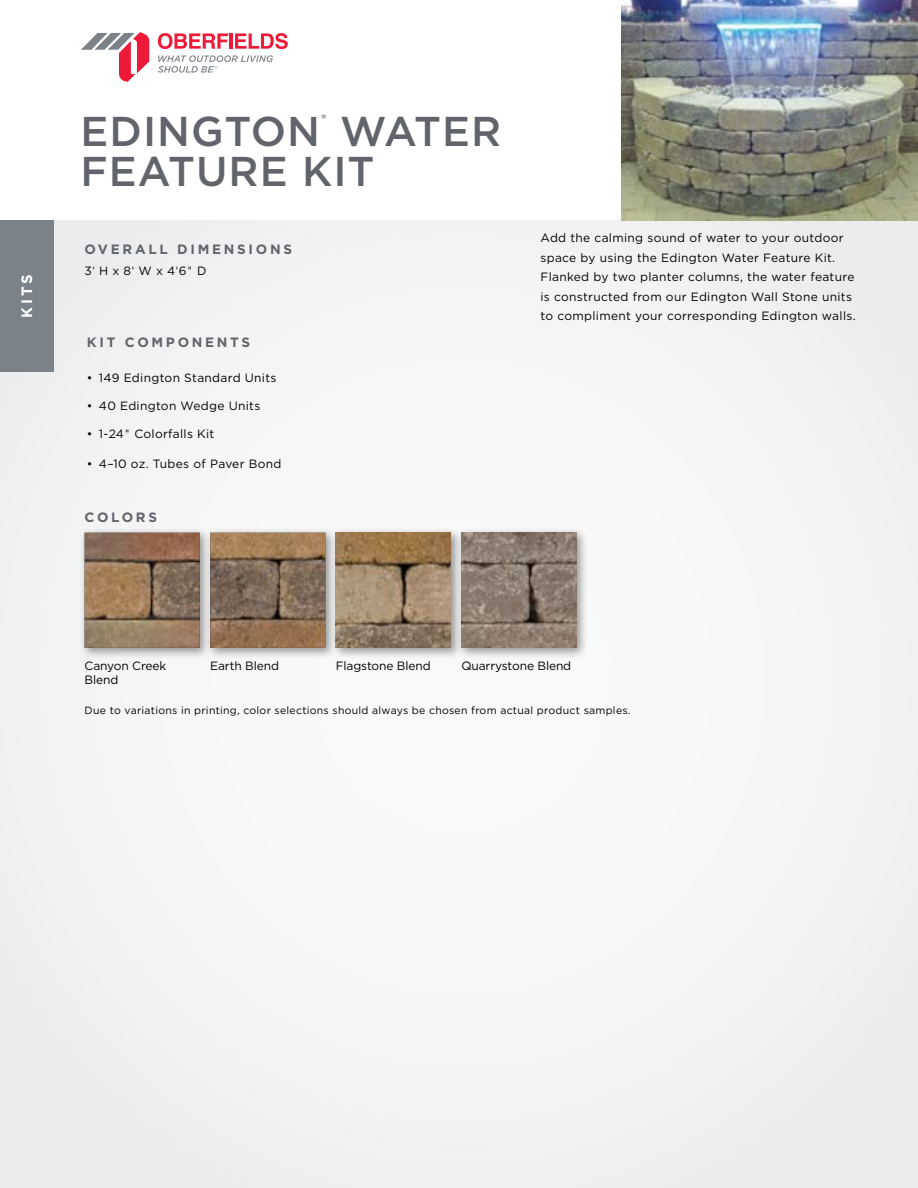
<style>
.page{position:relative;width:918px;height:1188px;background:#fff}
.page>*{position:absolute;margin:0;border:0;box-sizing:border-box;transform-origin:0 0}
.t1{font:500 41.7px/40.2px "Gotham";letter-spacing:.025em;color:#61646a}
.t2{font:700 15px "Gotham";color:#fff}
.t3{font:500 13.8px "Gotham";color:#61646a}
.t4{font:700 13.5px "Gotham";letter-spacing:.2em;color:#61646a}
.t5{font:12px/19.5px "Gotham";letter-spacing:.025em;color:#000}
.t6{font:12px/14.4px "Gotham";letter-spacing:-.01em;color:#000}
.t7{font:10.5px "Gotham";letter-spacing:.025em;color:#000}
.s1{font-family:"Avenir";font-weight:300}
</style>
<div class="page">
<div style="left:0;top:220px;width:918px;height:968px;background:#f4f4f5"></div>
<svg style="left:81px;top:32px;width:69px;height:50px"></svg>
<svg style="left:158px;top:33px;width:70px;height:16px"></svg>
<hr style="left:229px;top:33px;width:4px;height:16px;background:#ed1a39">
<svg style="left:235px;top:33px;width:53px;height:16px"></svg>
<svg style="left:158px;top:55px;width:115px;height:18px"></svg>
<div style="left:0;top:220px;width:54px;height:152px;background:#7b8288"></div>
<img style="left:622px;top:0;width:296px;height:220px">
<div style="left:206px;top:528px;width:132px;height:132px;background:#000;opacity:.4"></div>
<img style="left:212px;top:533px;width:113px;height:115px">
<div style="left:331px;top:528px;width:132px;height:132px;background:#000;opacity:.4"></div>
<img style="left:336px;top:533px;width:115px;height:115px">
<div style="left:457px;top:528px;width:132px;height:132px;background:#000;opacity:.4"></div>
<img style="left:461px;top:533px;width:116px;height:115px">
<div style="left:80px;top:528px;width:132px;height:132px;background:#000;opacity:.4"></div>
<img style="left:85px;top:533px;width:115px;height:115px">
<p class="t2" style="left:17px;top:318px;width:46px;rotate:-90deg">KITS</p>
<h1 class="t1" style="left:81px;top:111px;width:241px">EDINGTON</h1>
<p class="t3" style="left:321px;top:110px;width:7px">®</p>
<h1 class="t1" style="left:81px;top:111px;width:422px;text-indent:260px">WATER<br>FEATURE KIT</h1>
<p class="t4" style="left:84px;top:240px;width:209px">OVERALL DIMENSIONS</p>
<p class="t5" style="left:84px;top:261px;width:124px">3<span class="s1">'</span> H x 8<span class="s1">'</span> W x 4<span class="s1">'</span>6<span class="s1">"</span> D</p>
<p class="t4" style="left:87px;top:333px;width:165px">KIT COMPONENTS</p>
<p class="t5" style="left:87px;top:368px;width:191px">• 149 Edington Standard Units</p>
<p class="t5" style="left:87px;top:396px;width:175px">• 40 Edington Wedge Units</p>
<p class="t5" style="left:87px;top:424px;width:129px">• 1-24<span class="s1">"</span> Colorfalls Kit</p>
<p class="t5" style="left:87px;top:454px;width:196px">• 4–10 oz. Tubes of Paver Bond</p>
<p class="t4" style="left:85px;top:508px;width:74px">COLORS</p>
<p class="t5" style="left:541px;top:228px;width:317px">Add the calming sound of water to your outdoor space by using the Edington Water Feature Kit.<br>Flanked by two planter columns, the water feature is constructed from our Edington Wall Stone units to compliment your corresponding Edington walls.</p>
<p class="t6" style="left:85px;top:658px;width:83px">Canyon Creek<br>Blend</p>
<p class="t6" style="left:210px;top:658px;width:70px">Earth Blend</p>
<p class="t6" style="left:336px;top:658px;width:96px">Flagstone Blend</p>
<p class="t6" style="left:461px;top:658px;width:111px">Quarrystone Blend</p>
<p class="t7" style="left:85px;top:704px;width:547px">Due to variations in printing, color selections should always be chosen from actual product samples.</p>
</div>
